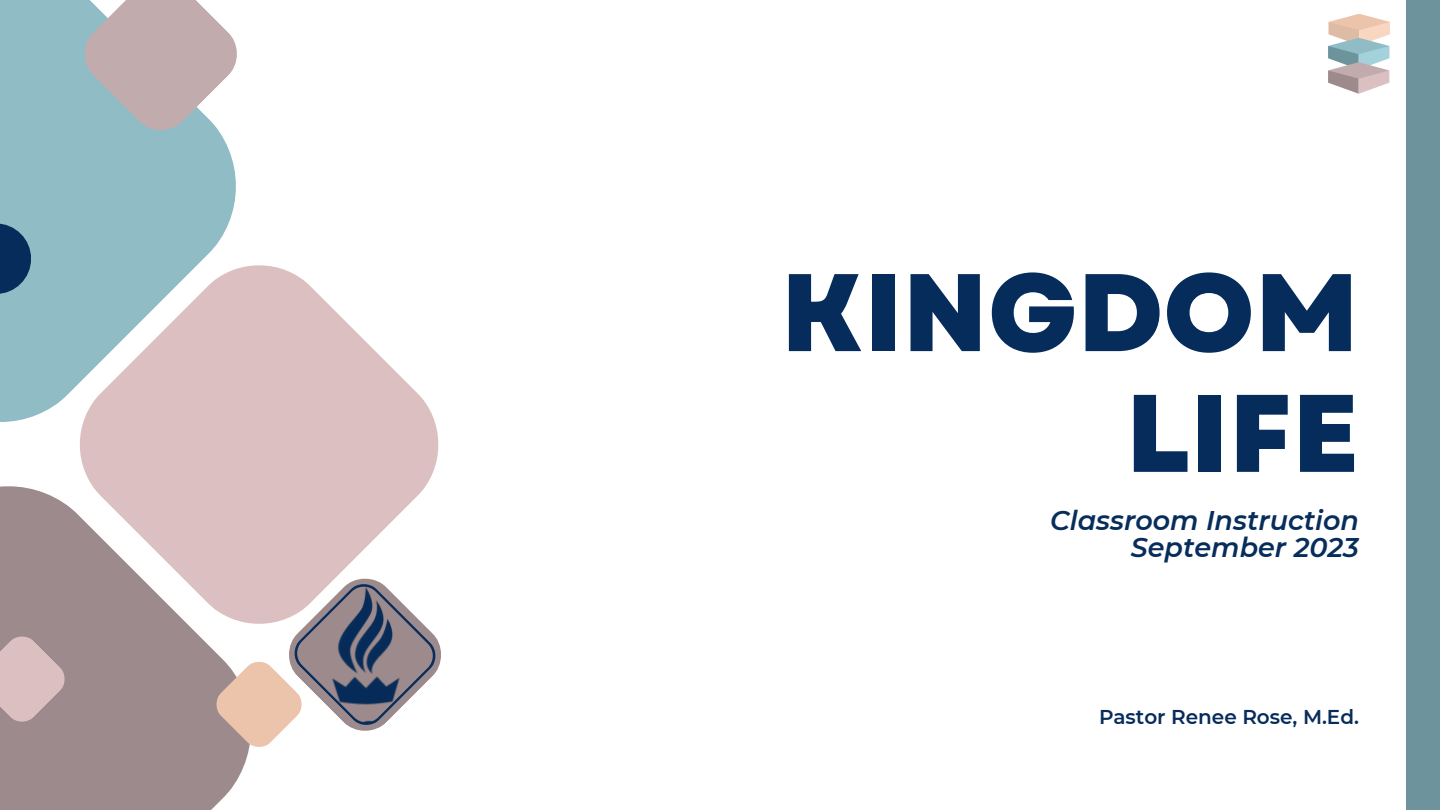
<style>
.page{position:relative;width:1440px;height:810px;background:#fff}
.page>*{position:absolute;margin:0;border:0;box-sizing:border-box;transform-origin:0 0}
.t1{font:800 110px/120.8px "Garet";color:#062c5b;text-align:right}
.t2{font:italic 600 27px/27.8px "Montserrat";color:#072d5b;text-align:right}
.t3{font:600 20px "Montserrat";color:#072c5b}
</style>
<div class="page">
<div style="left:0;top:486px;width:248px;height:324px;background:#9d8a8c"></div>
<div style="left:0;top:0;width:236px;height:422px;background:#90bcc6"></div>
<svg style="left:49px;top:235px;width:390px;height:420px;fill:#dbbfc1"></svg>
<div style="left:1406px;top:0;width:34px;height:810px;background:#6d949d"></div>
<svg style="left:72px;top:0;width:165px;height:143px;background:#b9b9bd"></svg>
<svg style="left:209px;top:566px;width:232px;height:188px"></svg>
<svg style="left:0;top:629px;width:72px;height:100px;background:#bfa7a9"></svg>
<svg style="left:0;top:223px;width:31px;height:71px;background:#284f75"></svg>
<svg style="left:1328px;top:14px;width:62px;height:80px"></svg>
<p class="t1" style="left:781px;top:253px;width:580px">KINGDOM<br>LIFE</p>
<p class="t2" style="left:1050px;top:506px;width:310px">Classroom Instruction<br>September 2023</p>
<p class="t3" style="left:1099px;top:704px;width:261px">Pastor Renee Rose, M.Ed.</p>
</div>
